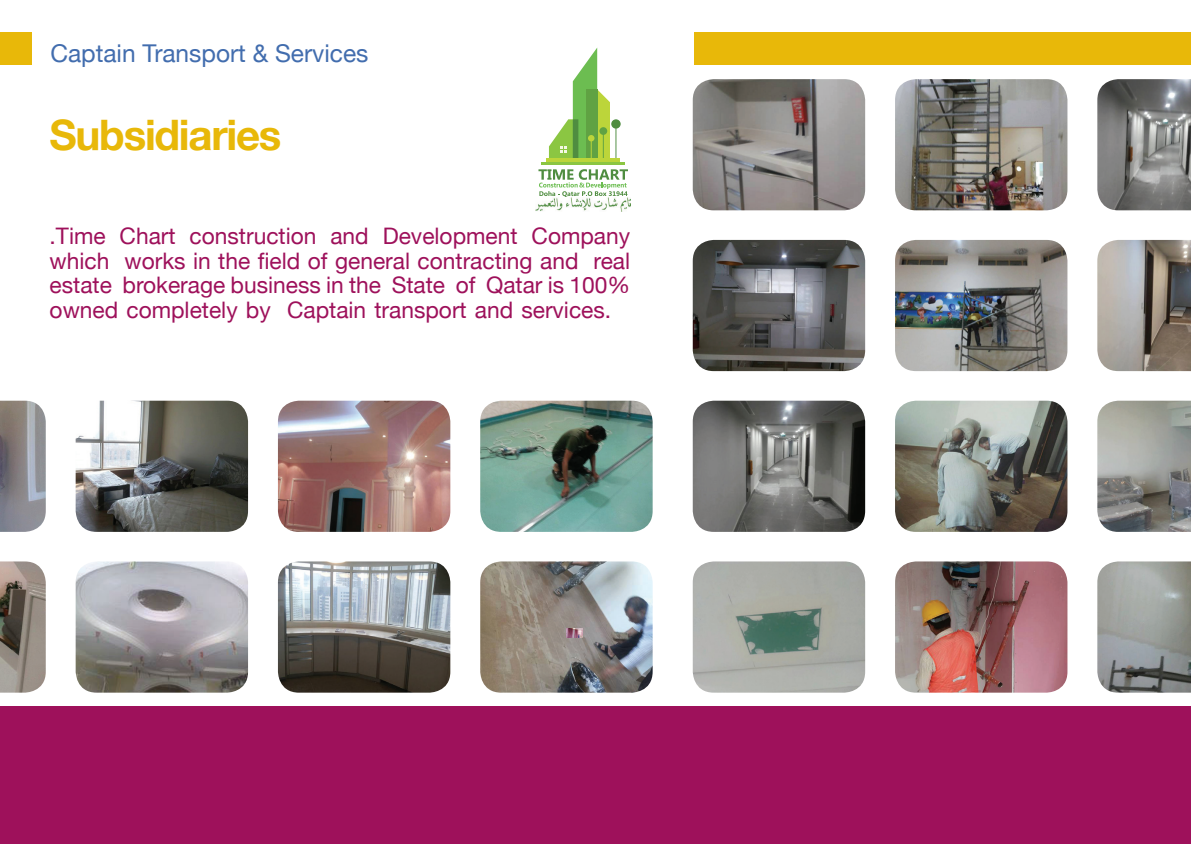
<style>
.page{position:relative;width:1191px;height:844px;background:#fff}
.page>*{position:absolute;margin:0;border:0;box-sizing:border-box;transform-origin:0 0}
.t1{font:700 42px "Helvetica Neue";letter-spacing:-.03em;color:#e8b809}
.t2{font:24.5px "Helvetica Neue";color:#426dae}
.t3{font:22.75px "Helvetica Neue";color:#9e115b}
</style>
<div class="page">
<div style="left:883px;top:32px;width:308px;height:32px;background:#e8b809"></div>
<div style="left:0;top:32px;width:32px;height:32px;background:#e8b809"></div>
<div style="left:0;top:706px;width:1191px;height:137px;background:#9e115b"></div>
<div style="left:694px;top:32px;width:192px;height:32px;background:#e8b809"></div>
<img style="left:693px;top:79px;width:172px;height:131px">
<img style="left:895px;top:79px;width:172px;height:131px">
<img style="left:1097px;top:79px;width:94px;height:131px">
<img style="left:693px;top:240px;width:172px;height:131px">
<img style="left:895px;top:240px;width:172px;height:131px">
<img style="left:1097px;top:240px;width:94px;height:131px">
<img style="left:693px;top:400px;width:172px;height:131px">
<img style="left:895px;top:400px;width:172px;height:131px">
<img style="left:0;top:400px;width:46px;height:131px">
<img style="left:1097px;top:400px;width:94px;height:131px">
<img style="left:76px;top:400px;width:172px;height:131px">
<img style="left:278px;top:400px;width:172px;height:131px">
<img style="left:480px;top:400px;width:172px;height:131px">
<img style="left:693px;top:561px;width:172px;height:131px">
<img style="left:895px;top:561px;width:172px;height:131px">
<img style="left:0;top:561px;width:46px;height:131px">
<img style="left:1097px;top:561px;width:94px;height:131px">
<img style="left:76px;top:561px;width:172px;height:131px">
<img style="left:278px;top:561px;width:172px;height:131px">
<img style="left:480px;top:561px;width:172px;height:131px">
<div style="left:611px;top:119px;width:9px;height:9px;background:#4f8d40;border-radius:5px"></div>
<svg style="left:549px;top:48px;width:61px;height:111px"></svg>
<hr style="left:546px;top:159px;width:73px;height:3px;background:#bcd53a">
<hr style="left:541px;top:162px;width:84px;height:2px;background:#8bc642">
<svg style="left:538px;top:169px;width:90px;height:28px"></svg>
<img style="left:535px;top:198px;width:95px;height:13px">
<img style="left:566px;top:628px;width:17px;height:9px">
<p class="t2" style="left:50px;top:38px;width:320px">Captain Transport &amp; Services</p>
<h1 class="t1" style="left:50px;top:109px;width:233px">Subsidiaries</h1>
<p class="t3" style="left:50px;top:222px;width:58px">.Time</p>
<p class="t3" style="left:120px;top:222px;width:58px">Chart</p>
<p class="t3" style="left:190px;top:222px;width:128px">construction</p>
<p class="t3" style="left:330px;top:222px;width:40px">and</p>
<p class="t3" style="left:383px;top:222px;width:136px">Development</p>
<p class="t3" style="left:531px;top:222px;width:100px">Company</p>
<p class="t3" style="left:50px;top:247px;width:61px">which</p>
<p class="t3" style="left:50px;top:271px;width:64px">estate</p>
<p class="t3" style="left:124px;top:247px;width:455px">works in the field of general contracting and</p>
<p class="t3" style="left:593px;top:247px;width:38px">real</p>
<p class="t3" style="left:122px;top:271px;width:260px">brokerage business in the</p>
<p class="t3" style="left:392px;top:271px;width:55px">State</p>
<p class="t3" style="left:456px;top:271px;width:21px">of</p>
<p class="t3" style="left:486px;top:271px;width:146px">Qatar is 100%</p>
<p class="t3" style="left:50px;top:296px;width:223px">owned completely by</p>
<p class="t3" style="left:287px;top:296px;width:325px">Captain transport and services.</p>
</div>
